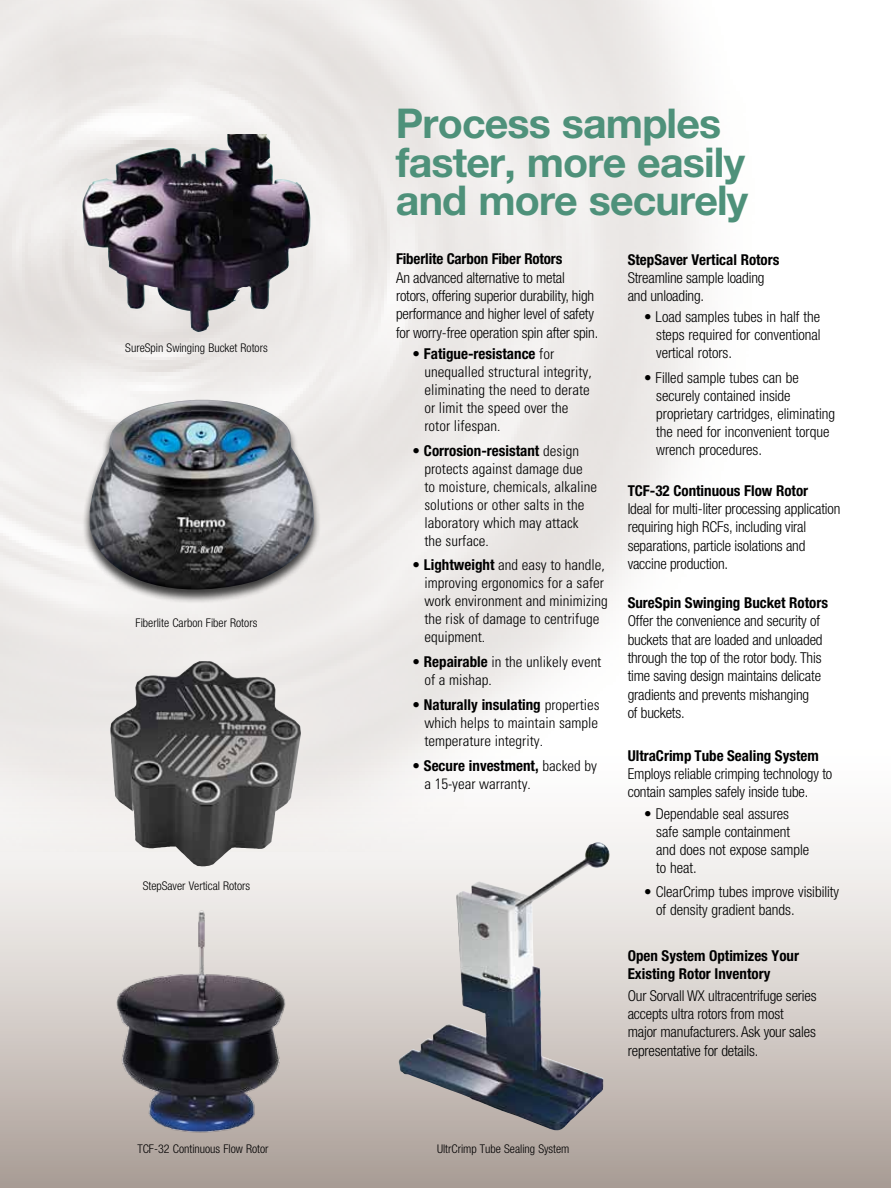
<style>
.page{position:relative;width:891px;height:1188px;background:#fff}
.page>*{position:absolute;margin:0;border:0;box-sizing:border-box;transform-origin:0 0}
.t1{font:700 41.1px/39px "Helvetica Neue";letter-spacing:-.02em;color:#4e917a}
.t2{font:300 condensed 15px/18.3px "Helvetica Neue";letter-spacing:-.01em;color:#000}
.t3{font:300 condensed 15px/18px "Univers";color:#000}
.t4{font:700 condensed 15px/18px "Helvetica Neue";color:#000}
.t5{font:300 condensed 12px "Helvetica Neue";color:#000}
.s1{font-family:"Univers";font-weight:300}
.s2{font-family:"Helvetica Neue";font-weight:700}
</style>
<div class="page">
<svg style="left:0;top:822px;width:891px;height:366px;background:#d0c9c4"></svg>
<img style="left:0;top:0;width:754px;height:852px">
<div style="left:82px;top:399px;width:240px;height:204px;background:#000;opacity:.75"></div>
<img style="left:90px;top:400px;width:226px;height:196px">
<img style="left:110px;top:661px;width:144px;height:206px">
<img style="left:398px;top:842px;width:213px;height:289px">
<img style="left:82px;top:134px;width:230px;height:199px">
<img style="left:102px;top:906px;width:198px;height:235px">
<p class="t5" style="left:125px;top:341px;width:144px">SureSpin Swinging Bucket Rotors</p>
<p class="t5" style="left:136px;top:616px;width:123px">Fiberlite Carbon Fiber Rotors</p>
<p class="t5" style="left:143px;top:879px;width:109px">StepSaver Vertical Rotors</p>
<h1 class="t1" style="left:396px;top:102px;width:354px">Process samples faster, more easily and more securely</h1>
<p class="t4" style="left:396px;top:250px;width:168px">Fiberlite Carbon Fiber Rotors</p>
<p class="t2" style="left:396px;top:268px;width:204px">An advanced alternative to metal rotors, offering superior durability, high performance and higher level of safety for worry-free operation spin after spin.</p>
<p class="t4" style="left:412px;top:344px;width:143px">• Fatigue-resistance <span class="s1">for</span></p>
<p class="t3" style="left:424px;top:363px;width:169px">unequalled structural integrity, eliminating the need to derate or limit the speed over the rotor lifespan.</p>
<p class="t4" style="left:412px;top:441px;width:168px">• Corrosion-resistant <span class="s1">design</span></p>
<p class="t3" style="left:424px;top:459px;width:174px">protects against damage due to moisture, chemicals, alkaline solutions or other salts in the laboratory which may attack the surface.</p>
<p class="t3" style="left:424px;top:556px;width:185px;text-indent:-12px"><span class="s2">• Lightweight</span> and easy to handle, improving ergonomics for a safer work environment and minimizing the risk of damage to centrifuge equipment.</p>
<p class="t3" style="left:424px;top:653px;width:179px;text-indent:-12px"><span class="s2">• Repairable</span> in the unlikely event of a mishap.</p>
<p class="t4" style="left:412px;top:695px;width:189px">• Naturally insulating <span class="s1">properties</span></p>
<p class="t3" style="left:424px;top:714px;width:175px">which helps to maintain sample temperature integrity.</p>
<p class="t4" style="left:412px;top:756px;width:186px">• Secure investment, <span class="s1">backed by</span></p>
<p class="t3" style="left:424px;top:774px;width:108px">a 15-year warranty.</p>
<p class="t4" style="left:628px;top:250px;width:153px">StepSaver Vertical Rotors</p>
<p class="t2" style="left:628px;top:268px;width:138px">Streamline sample loading and unloading.</p>
<p class="t2" style="left:656px;top:308px;width:166px;text-align:justify;text-indent:-12px">• Load samples tubes in half the steps required for conventional vertical rotors.</p>
<p class="t2" style="left:656px;top:369px;width:180px;text-indent:-12px">• Filled sample tubes can be securely contained inside proprietary cartridges, eliminating the need for inconvenient torque wrench procedures.</p>
<p class="t4" style="left:628px;top:481px;width:182px">TCF-32 Continuous Flow Rotor</p>
<p class="t2" style="left:628px;top:499px;width:214px">Ideal for multi-liter processing application requiring high RCFs, including viral separations, particle isolations and vaccine production.</p>
<p class="t4" style="left:628px;top:594px;width:202px">SureSpin Swinging Bucket Rotors</p>
<p class="t2" style="left:628px;top:612px;width:196px">Offer the convenience and security of buckets that are loaded and unloaded through the top of the rotor body. This time saving design maintains delicate gradients and prevents mishanging of buckets.</p>
<p class="t4" style="left:628px;top:746px;width:193px">UltraCrimp Tube Sealing System</p>
<p class="t2" style="left:628px;top:764px;width:206px">Employs reliable crimping technology to contain samples safely inside tube.</p>
<p class="t2" style="left:656px;top:804px;width:155px;text-indent:-12px">• Dependable seal assures safe sample containment and does not expose sample to heat.</p>
<p class="t2" style="left:656px;top:883px;width:184px;text-indent:-12px">• ClearCrimp tubes improve visibility of density gradient bands.</p>
<p class="t4" style="left:628px;top:947px;width:173px">Open System Optimizes Your<br>Existing Rotor Inventory</p>
<p class="t2" style="left:628px;top:986px;width:190px">Our Sorvall WX ultracentrifuge series accepts ultra rotors from most major manufacturers. Ask your sales representative for details.</p>
<p class="t5" style="left:137px;top:1142px;width:133px">TCF-32 Continuous Flow Rotor</p>
<p class="t5" style="left:437px;top:1142px;width:134px">UltrCrimp Tube Sealing System</p>
</div>
